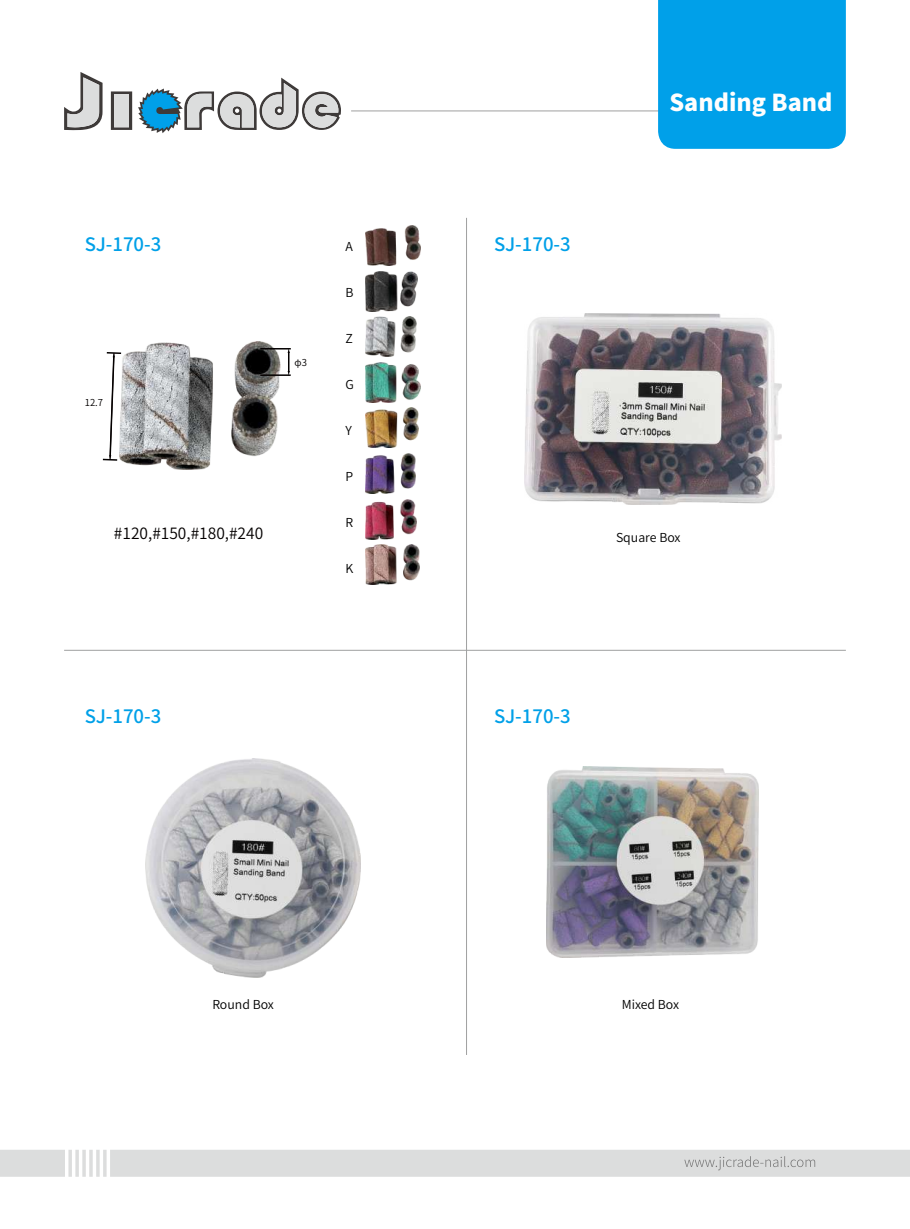
<style>
.page{position:relative;width:910px;height:1229px;background:#fff}
.page>*{position:absolute;margin:0;border:0;box-sizing:border-box;transform-origin:0 0}
.t1{font:800 23.25px "Source Han Sans CN";color:#fefefe}
.t2{font:500 18.45px "Source Han Sans CN";color:#00a0e8}
.t3{font:15.6px "Source Han Sans CN";color:#040000}
.t4{font:12.3px "Source Han Sans CN";color:#000}
.t5{font:9.6px "Source Han Sans CN";color:#040000}
</style>
<div class="page">
<div style="left:0;top:1150px;width:910px;height:27px;background:#dcdddd"></div>
<hr style="left:64px;top:650px;width:782px;height:1px;background:#9fa0a0">
<hr style="left:351px;top:111px;width:457px;height:1px;background:#9fa0a0">
<svg style="left:64px;top:72px;width:277px;height:61px"></svg>
<hr style="left:466px;top:218px;width:1px;height:837px;background:#9fa0a0">
<div style="left:658px;top:0;width:188px;height:149px;background:#00a0e9"></div>
<div style="left:669px;top:83px;width:151px;height:41px;background:#00a0e9"></div>
<img style="left:122px;top:341px;width:158px;height:129px">
<svg style="left:288px;top:349px;width:2px;height:25px"></svg>
<hr style="left:260px;top:348px;width:31px;height:1px;background:#040000">
<hr style="left:260px;top:374px;width:31px;height:2px;background:#040000">
<svg style="left:102px;top:351px;width:21px;height:110px"></svg>
<img style="left:366px;top:226px;width:54px;height:40px">
<img style="left:366px;top:271px;width:52px;height:40px">
<img style="left:366px;top:362px;width:54px;height:40px">
<img style="left:366px;top:545px;width:54px;height:40px">
<img style="left:366px;top:453px;width:50px;height:40px">
<img style="left:366px;top:499px;width:50px;height:40px">
<img style="left:366px;top:408px;width:53px;height:40px">
<img style="left:366px;top:317px;width:50px;height:40px">
<img style="left:524px;top:313px;width:257px;height:192px">
<img style="left:146px;top:758px;width:214px;height:220px">
<img style="left:547px;top:766px;width:212px;height:192px">
<h1 class="t1" style="left:669px;top:90px;width:165px">Sanding Band</h1>
<h2 class="t2" style="left:85px;top:234px;width:78px">SJ-170-3</h2>
<p class="t5" style="left:85px;top:397px;width:20px">12.7</p>
<p class="t5" style="left:295px;top:357px;width:14px">φ3</p>
<p class="t3" style="left:114px;top:525px;width:151px">#120,#150,#180,#240</p>
<p class="t4" style="left:346px;top:240px;width:9px">A</p>
<p class="t4" style="left:346px;top:286px;width:10px">B</p>
<p class="t4" style="left:346px;top:332px;width:9px">Z</p>
<p class="t4" style="left:346px;top:378px;width:10px">G</p>
<p class="t4" style="left:346px;top:423px;width:8px">Y</p>
<p class="t4" style="left:346px;top:469px;width:9px">P</p>
<p class="t4" style="left:346px;top:515px;width:9px">R</p>
<p class="t4" style="left:346px;top:561px;width:9px">K</p>
<h2 class="t2" style="left:494px;top:234px;width:78px">SJ-170-3</h2>
<p class="t4" style="left:616px;top:530px;width:66px">Square Box</p>
<h2 class="t2" style="left:85px;top:705px;width:78px">SJ-170-3</h2>
<h2 class="t2" style="left:494px;top:705px;width:78px">SJ-170-3</h2>
<p class="t4" style="left:212px;top:998px;width:63px">Round Box</p>
<p class="t4" style="left:622px;top:998px;width:59px">Mixed Box</p>
</div>
